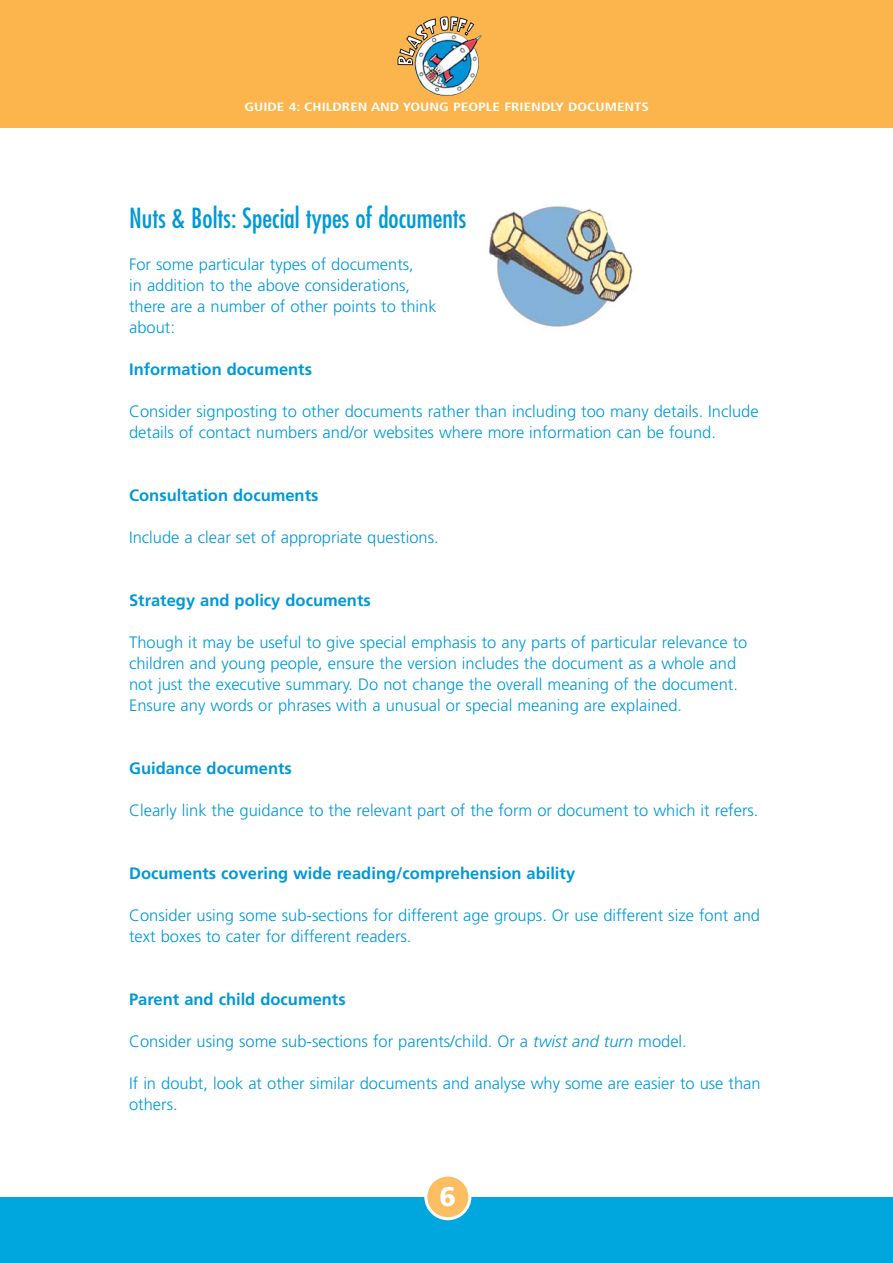
<style>
.page{position:relative;width:893px;height:1263px;background:#fff}
.page>*{position:absolute;margin:0;border:0;box-sizing:border-box;transform-origin:0 0}
.t1{font:condensed 27px "Futura";color:#0099d8}
.t2{font:900 27px "Frutiger";color:#fff}
.t3{font:300 16.5px/21px "Frutiger";color:#0099d8}
.t4{font:700 16.5px "Frutiger";color:#0099d8}
.t5{font:700 condensed 12px "Frutiger";color:#fff;scale:1.25 1}
.s1{font-style:italic}
</style>
<div class="page">
<div style="left:0;top:1198px;width:892px;height:65px;background:#00a6de"></div>
<div style="left:426px;top:1175px;width:44px;height:44px;background:#fdbd63;border-radius:50%"></div>
<div style="left:424px;top:1174px;width:47px;height:46px;border:3px solid #fff;border-radius:50%"></div>
<img style="left:488px;top:205px;width:145px;height:122px">
<div style="left:0;top:0;width:892px;height:128px;background:#fcb44c"></div>
<img style="left:414px;top:35px;width:68px;height:61px">
<img style="left:397px;top:16px;width:78px;height:50px">
<p class="t5" style="left:244px;top:102px;width:325px">GUIDE 4: CHILDREN AND YOUNG PEOPLE FRIENDLY DOCUMENTS</p>
<h1 class="t1" style="left:129px;top:206px;width:339px">Nuts &amp; Bolts: Special types of documents</h1>
<p class="t3" style="left:129px;top:255px;width:309px">For some particular types of documents,<br>in addition to the above considerations, there are a number of other points to think about:</p>
<p class="t4" style="left:129px;top:363px;width:184px">Information documents</p>
<p class="t3" style="left:129px;top:402px;width:631px">Consider signposting to other documents rather than including too many details. Include details of contact numbers and/or websites where more information can be found.</p>
<p class="t4" style="left:129px;top:489px;width:191px">Consultation documents</p>
<p class="t3" style="left:129px;top:528px;width:311px">Include a clear set of appropriate questions.</p>
<p class="t4" style="left:129px;top:594px;width:243px">Strategy and policy documents</p>
<p class="t3" style="left:129px;top:633px;width:619px">Though it may be useful to give special emphasis to any parts of particular relevance to children and young people, ensure the version includes the document as a whole and not just the executive summary. Do not change the overall meaning of the document.<br>Ensure any words or phrases with a unusual or special meaning are explained.</p>
<p class="t4" style="left:129px;top:762px;width:164px">Guidance documents</p>
<p class="t3" style="left:129px;top:801px;width:631px">Clearly link the guidance to the relevant part of the form or document to which it refers.</p>
<p class="t4" style="left:129px;top:867px;width:447px">Documents covering wide reading/comprehension ability</p>
<p class="t3" style="left:129px;top:906px;width:632px">Consider using some sub-sections for different age groups. Or use different size font and text boxes to cater for different readers.</p>
<p class="t4" style="left:129px;top:993px;width:218px">Parent and child documents</p>
<p class="t3" style="left:129px;top:1032px;width:559px">Consider using some sub-sections for parents/child. Or a <span class="s1">twist and turn</span> model.</p>
<p class="t3" style="left:129px;top:1074px;width:633px">If in doubt, look at other similar documents and analyse why some are easier to use than others.</p>
<h1 class="t2" style="left:439px;top:1186px;width:18px">6</h1>
</div>
